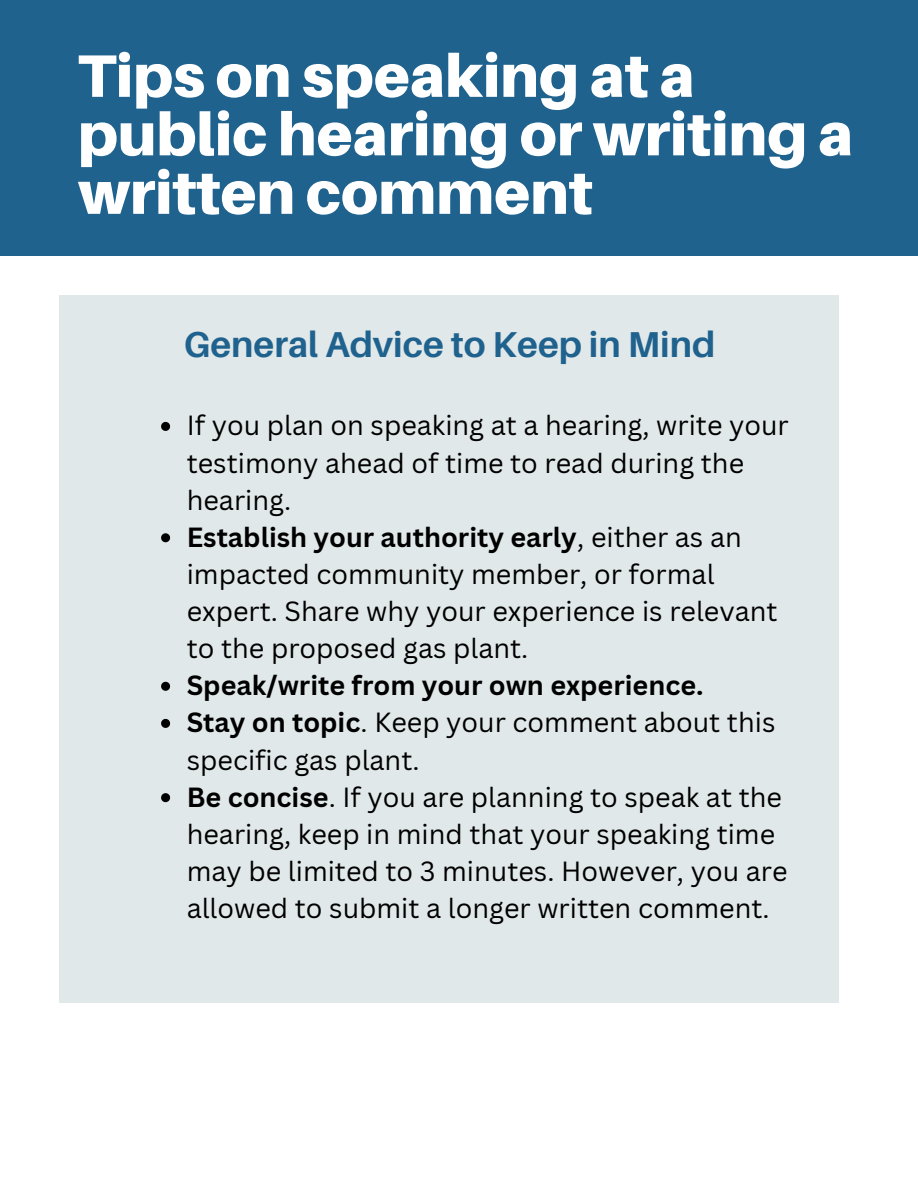
<style>
.page{position:relative;width:918px;height:1188px;background:#fff}
.page>*{position:absolute;margin:0;border:0;box-sizing:border-box;transform-origin:0 0}
.t1{font:900 60px/58.5px "Aileron";color:#fff}
.t2{font:700 36px "Aileron";color:#1f628e}
.t3{font:27px/37.2px "Canva Sans";color:#000}
.t4{font:700 27px "Canva Sans";color:#000}
.s1{font-weight:700}
</style>
<div class="page">
<div style="left:0;top:0;width:918px;height:256px;background:#1f628e"></div>
<div style="left:59px;top:295px;width:780px;height:708px;background:#e1e8e9"></div>
<svg style="left:161px;top:422px;width:9px;height:9px"></svg>
<svg style="left:161px;top:533px;width:9px;height:9px"></svg>
<svg style="left:161px;top:682px;width:9px;height:9px"></svg>
<svg style="left:161px;top:719px;width:9px;height:9px"></svg>
<svg style="left:161px;top:793px;width:9px;height:9px"></svg>
<h1 class="t1" style="left:78px;top:45px;width:777px">Tips on speaking at a public hearing or writing a written comment</h1>
<p class="t2" style="left:184px;top:322px;width:533px">General Advice to Keep in Mind</p>
<h2 class="t3" style="left:187px;top:406px;width:604px">If you plan on speaking at a hearing, write your testimony ahead of time to read during the hearing.</h2>
<p class="t3" style="left:187px;top:518px;width:592px"><span class="s1">Establish your authority early</span>, either as an impacted community member, or formal expert. Share why your experience is relevant to the proposed gas plant.</p>
<p class="t4" style="left:187px;top:666px;width:518px">Speak/write from your own experience.</p>
<p class="t3" style="left:187px;top:703px;width:590px"><span class="s1">Stay on topic</span>. Keep your comment about this specific gas plant.</p>
<p class="t3" style="left:187px;top:778px;width:602px"><span class="s1">Be concise</span>. If you are planning to speak at the hearing, keep in mind that your speaking time may be limited to 3 minutes. However, you are allowed to submit a longer written comment.</p>
</div>
